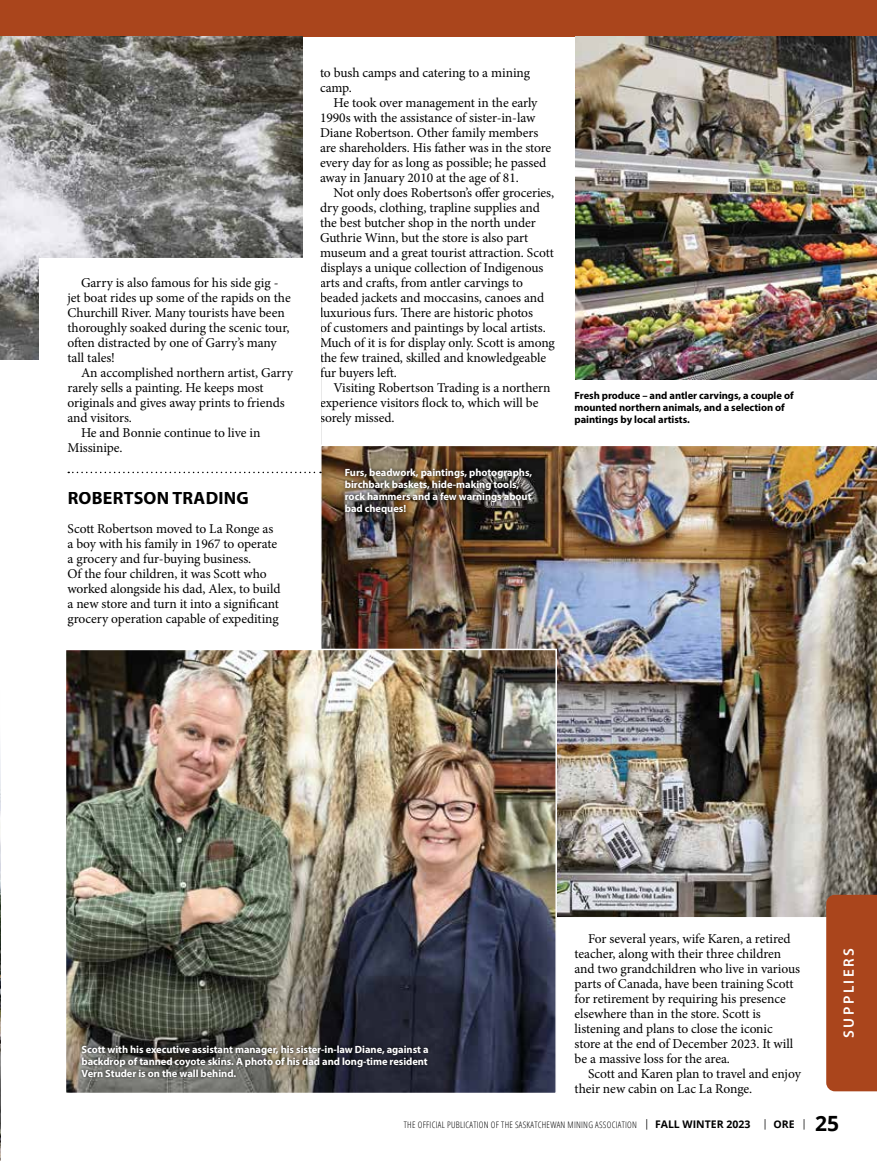
<style>
.page{position:relative;width:877px;height:1161px;background:#fff}
.page>*{position:absolute;margin:0;border:0;box-sizing:border-box;transform-origin:0 0}
.t1{font:700 18px "Myriad Pro";letter-spacing:.015em;color:#000}
.t2{font:600 15px "Myriad Pro";letter-spacing:.17em;color:#fff}
.t3{font:13.5px/15px "Minion Pro";letter-spacing:-.005em;color:#000}
.t4{font:700 10.5px/12px "Myriad Pro";letter-spacing:-.005em;color:#fff;text-align:justify}
.t5{font:700 10.5px/12px "Myriad Pro";letter-spacing:-.005em;color:#000}
.t6{font:700 10.5px "Open Sans";color:#000}
.t7{font:300 condensed 9px "Open Sans";letter-spacing:.03em;color:#000}
.s1{font-weight:700;font-stretch:normal;font-size:10.5px}
.s2{font-family:"Minion Pro";font-weight:400}
.s3{font-size:21px}
</style>
<div class="page">
<img style="left:0;top:748px;width:1px;height:413px">
<div style="left:0;top:0;width:877px;height:36px;background:#aa451c"></div>
<img style="left:0;top:36px;width:302px;height:323px">
<div style="left:39px;top:259px;width:282px;height:233px;background:#fff"></div>
<img style="left:575px;top:36px;width:302px;height:344px">
<img style="left:320px;top:446px;width:557px;height:471px">
<img style="left:68px;top:652px;width:486px;height:439px">
<div style="left:65px;top:649px;width:492px;height:445px;border:2px solid #fff"></div>
<div style="left:826px;top:895px;width:51px;height:196px;background:#aa451c"></div>
<div style="left:79px;top:1042px;width:352px;height:38px;background:#000;opacity:.75"></div>
<div style="left:342px;top:465px;width:193px;height:53px;background:#000;opacity:.75"></div>
<svg style="left:68px;top:472px;width:253px;height:1px"></svg>
<p class="t3" style="left:68px;top:275px;width:225px;text-indent:14px">Garry is also famous for his side gig - jet boat rides up some of the rapids on the Churchill River. Many tourists have been thoroughly soaked during the scenic tour, often distracted by one of Garry’s many tall tales!</p>
<p class="t3" style="left:81px;top:365px;width:213px">An accomplished northern artist, Garry</p>
<p class="t3" style="left:68px;top:380px;width:198px">rarely sells a painting. He keeps most</p>
<p class="t3" style="left:68px;top:395px;width:219px">originals and gives away prints to friends</p>
<p class="t3" style="left:68px;top:410px;width:66px">and visitors.</p>
<p class="t3" style="left:81px;top:425px;width:181px">He and Bonnie continue to live in</p>
<p class="t3" style="left:68px;top:440px;width:57px">Missinipe.</p>
<h1 class="t1" style="left:68px;top:487px;width:183px">ROBERTSON TRADING</h1>
<p class="t3" style="left:68px;top:521px;width:215px">Scott Robertson moved to La Ronge as a boy with his family in 1967 to operate a grocery and fur-buying business.<br>Of the four children, it was Scott who worked alongside his dad, Alex, to build a new store and turn it into a significant grocery operation capable of expediting</p>
<p class="t3" style="left:320px;top:65px;width:212px">to bush camps and catering to a mining camp.</p>
<p class="t3" style="left:320px;top:95px;width:233px;text-indent:14px">He took over management in the early 1990s with the assistance of sister-in-law Diane Robertson. Other family members are shareholders. His father was in the store every day for as long as possible; he passed away in January 2010 at the age of 81.</p>
<p class="t3" style="left:320px;top:185px;width:236px;text-indent:14px">Not only does Robertson’s offer groceries, dry goods, clothing, trapline supplies and the best butcher shop in the north under Guthrie Winn, but the store is also part museum and a great tourist attraction. Scott displays a unique collection of Indigenous arts and crafts, from antler carvings to beaded jackets and moccasins, canoes and luxurious furs. There are historic photos<br>of customers and paintings by local artists.<br>Much of it is for display only. Scott is among the few trained, skilled and knowledgeable fur buyers left.</p>
<p class="t3" style="left:320px;top:380px;width:232px;text-indent:14px">Visiting Robertson Trading is a northern experience visitors flock to, which will be sorely missed.</p>
<p class="t4" style="left:345px;top:466px;width:189px;text-align:left">Furs, beadwork, paintings, photographs, birchbark baskets, hide-making tools, rock hammers and a few warnings about bad cheques!</p>
<p class="t5" style="left:575px;top:389px;width:221px">Fresh produce – and antler carvings, a couple of mounted northern animals, and a selection of paintings by local artists.</p>
<p class="t4" style="left:82px;top:1043px;width:349px">Scott with his executive assistant manager, his sister-in-law Diane, against a backdrop of tanned coyote skins. A photo of his dad and long-time resident Vern Studer is on the wall behind.</p>
<p class="t3" style="left:575px;top:931px;width:227px;text-indent:14px">For several years, wife Karen, a retired teacher, along with their three children and two grandchildren who live in various parts of Canada, have been training Scott for retirement by requiring his presence elsewhere than in the store. Scott is listening and plans to close the iconic store at the end of December 2023. It will be a massive loss for the area.</p>
<p class="t3" style="left:575px;top:1066px;width:228px;text-indent:14px">Scott and Karen plan to travel and enjoy their new cabin on Lac La Ronge.</p>
<p class="t2" style="left:839px;top:1038px;width:92px;rotate:-90deg">SUPPLIERS</p>
<p class="t7" style="left:404px;top:1119px;width:348px">THE OFFICIAL PUBLICATION OF THE SASKATCHEWAN MINING ASSOCIATION <sup>|</sup> <span class="s1">FALL WINTER 2023</span></p>
<p class="t6" style="left:764px;top:1117px;width:77px"><span class="s2">|</span> ORE <span class="s2">|</span> <span class="s3">25</span></p>
</div>
